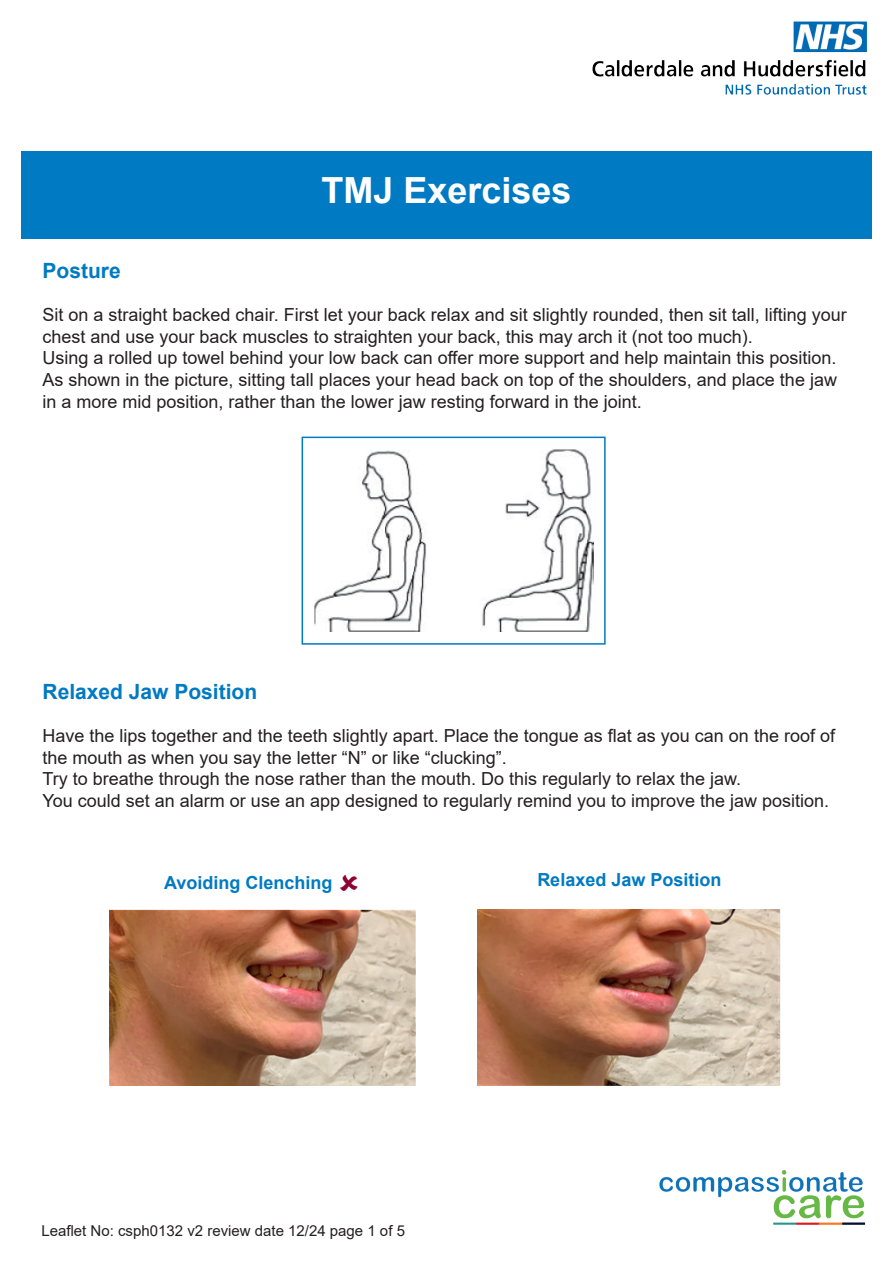
<style>
.page{position:relative;width:893px;height:1263px;background:#fff}
.page>*{position:absolute;margin:0;border:0;box-sizing:border-box;transform-origin:0 0}
.t1{font:700 36px "Arial";color:#fff}
.t2{font:700 21px "Arial";color:#007ac2}
.t3{font:18px/21.6px "Arial";color:#231f20}
.t4{font:700 18px "Arial";color:#007ac2}
.t5{font:15px "Arial";color:#231f20}
</style>
<div class="page">
<img style="left:659px;top:1170px;width:207px;height:55px">
<div style="left:21px;top:151px;width:851px;height:87px;background:#007ac2"></div>
<img style="left:592px;top:21px;width:274px;height:73px">
<img style="left:314px;top:449px;width:280px;height:183px">
<div style="left:302px;top:437px;width:304px;height:208px;border:2px solid #007ac2"></div>
<img style="left:110px;top:910px;width:305px;height:176px">
<img style="left:477px;top:910px;width:304px;height:176px">
<p class="t1" style="left:321px;top:165px;width:252px">TMJ Exercises</p>
<p class="t2" style="left:43px;top:256px;width:80px">Posture</p>
<p class="t3" style="left:43px;top:304px;width:806px">Sit on a straight backed chair. First let your back relax and sit slightly rounded, then sit tall, lifting your chest and use your back muscles to straighten your back, this may arch it (not too much).</p>
<p class="t3" style="left:43px;top:347px;width:795px">Using a rolled up towel behind your low back can offer more support and help maintain this position.</p>
<p class="t3" style="left:43px;top:369px;width:796px">As shown in the picture, sitting tall places your head back on top of the shoulders, and place the jaw in a more mid position, rather than the lower jaw resting forward in the joint.</p>
<p class="t2" style="left:43px;top:677px;width:216px">Relaxed Jaw Position</p>
<p class="t3" style="left:43px;top:725px;width:794px">Have the lips together and the teeth slightly apart. Place the tongue as flat as you can on the roof of the mouth as when you say the letter “N” or like “clucking”.</p>
<p class="t3" style="left:43px;top:768px;width:700px">Try to breathe through the nose rather than the mouth. Do this regularly to relax the jaw.</p>
<p class="t3" style="left:43px;top:790px;width:788px">You could set an alarm or use an app designed to regularly remind you to improve the jaw position.</p>
<p class="t4" style="left:164px;top:870px;width:170px">Avoiding Clenching</p>
<p class="t4" style="left:537px;top:867px;width:186px">Relaxed Jaw Position</p>
<p class="t5" style="left:41px;top:1220px;width:365px">Leaflet No: csph0132 v2 review date 12/24 page 1 of 5</p>
</div>
